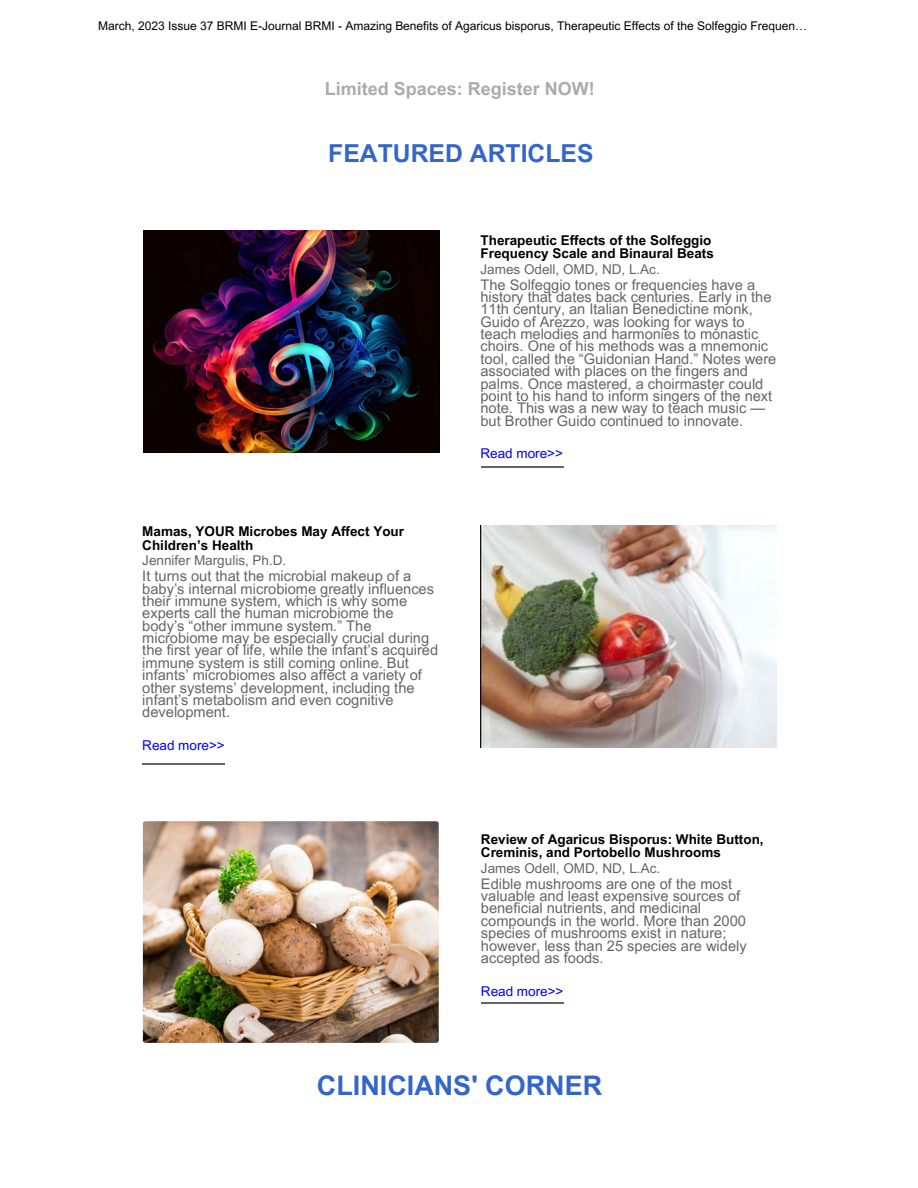
<style>
.page{position:relative;width:918px;height:1188px;background:#fff}
.page>*{position:absolute;margin:0;border:0;box-sizing:border-box;transform-origin:0 0}
.t1{font:700 27px "Arial MT Pro";color:#36c}
.t2{font:700 24.75px "Arial MT Pro";color:#36c}
.t3{font:700 18px "Arial MT Pro";color:#ababab}
.t4{font:14.7px/12.3px "Arial MT Pro";color:#656565}
.t5{font:700 13.5px/13.5px "Arial MT Pro";color:#000}
.t6{font:13.5px "Arial MT Pro";color:#656565}
.t7{font:13.5px "Arial MT Pro";color:#00f}
.t8{font:12px "Arial MT Pro";color:#000}
</style>
<div class="page">
<img style="left:144px;top:231px;width:296px;height:221px">
<hr style="left:481px;top:467px;width:82px;height:1px;background:#656565">
<img style="left:481px;top:526px;width:295px;height:222px">
<hr style="left:142px;top:764px;width:83px;height:1px;background:#656565">
<img style="left:143px;top:821px;width:296px;height:222px">
<hr style="left:481px;top:1002px;width:82px;height:2px;background:#656565">
<h3 class="t8" style="left:98px;top:21px;width:710px">March, 2023 Issue 37 BRMI E-Journal BRMI - Amazing Benefits of Agaricus bisporus, Therapeutic Effects of the Solfeggio Frequen…</h3>
<p class="t3" style="left:325px;top:82px;width:272px">Limited Spaces: Register NOW!</p>
<h2 class="t2" style="left:328px;top:144px;width:267px">FEATURED ARTICLES</h2>
<h1 class="t5" style="left:142px;top:526px;width:263px">Mamas, YOUR Microbes May Affect Your<br>Children’s Health</h1>
<h1 class="t6" style="left:142px;top:556px;width:146px">Jennifer Margulis, Ph.D.</h1>
<h1 class="t4" style="left:142px;top:572px;width:297px">It turns out that the microbial makeup of a baby’s internal microbiome greatly influences their immune system, which is why some experts call the human microbiome the body’s “other immune system.” The microbiome may be especially crucial during the first year of life, while the infant’s acquired immune system is still coming online. But infants’ microbiomes also affect a variety of other systems’ development, including the infant’s metabolism and even cognitive development.</h1>
<p class="t7" style="left:142px;top:740px;width:84px">Read more&gt;&gt;</p>
<h3 class="t5" style="left:481px;top:235px;width:235px">Therapeutic Effects of the Solfeggio<br>Frequency Scale and Binaural Beats</h3>
<h3 class="t6" style="left:481px;top:264px;width:181px">James Odell, OMD, ND, L.Ac.</h3>
<h3 class="t4" style="left:481px;top:280px;width:297px">The Solfeggio tones or frequencies have a history that dates back centuries. Early in the 11th century, an Italian Benedictine monk, Guido of Arezzo, was looking for ways to teach melodies and harmonies to monastic choirs. One of his methods was a mnemonic tool, called the “Guidonian Hand.” Notes were associated with places on the fingers and palms. Once mastered, a choirmaster could point to his hand to inform singers of the next note. This was a new way to teach music — but Brother Guido continued to innovate.</h3>
<h3 class="t7" style="left:481px;top:449px;width:84px">Read more&gt;&gt;</h3>
<h3 class="t5" style="left:481px;top:834px;width:284px">Review of Agaricus Bisporus: White Button,<br>Creminis, and Portobello Mushrooms</h3>
<h3 class="t6" style="left:481px;top:863px;width:181px">James Odell, OMD, ND, L.Ac.</h3>
<h3 class="t4" style="left:481px;top:879px;width:267px">Edible mushrooms are one of the most valuable and least expensive sources of beneficial nutrients, and medicinal compounds in the world. More than 2000 species of mushrooms exist in nature; however, less than 25 species are widely accepted as foods.</h3>
<h3 class="t7" style="left:481px;top:986px;width:84px">Read more&gt;&gt;</h3>
<p class="t1" style="left:317px;top:1075px;width:287px">CLINICIANS' CORNER</p>
</div>
